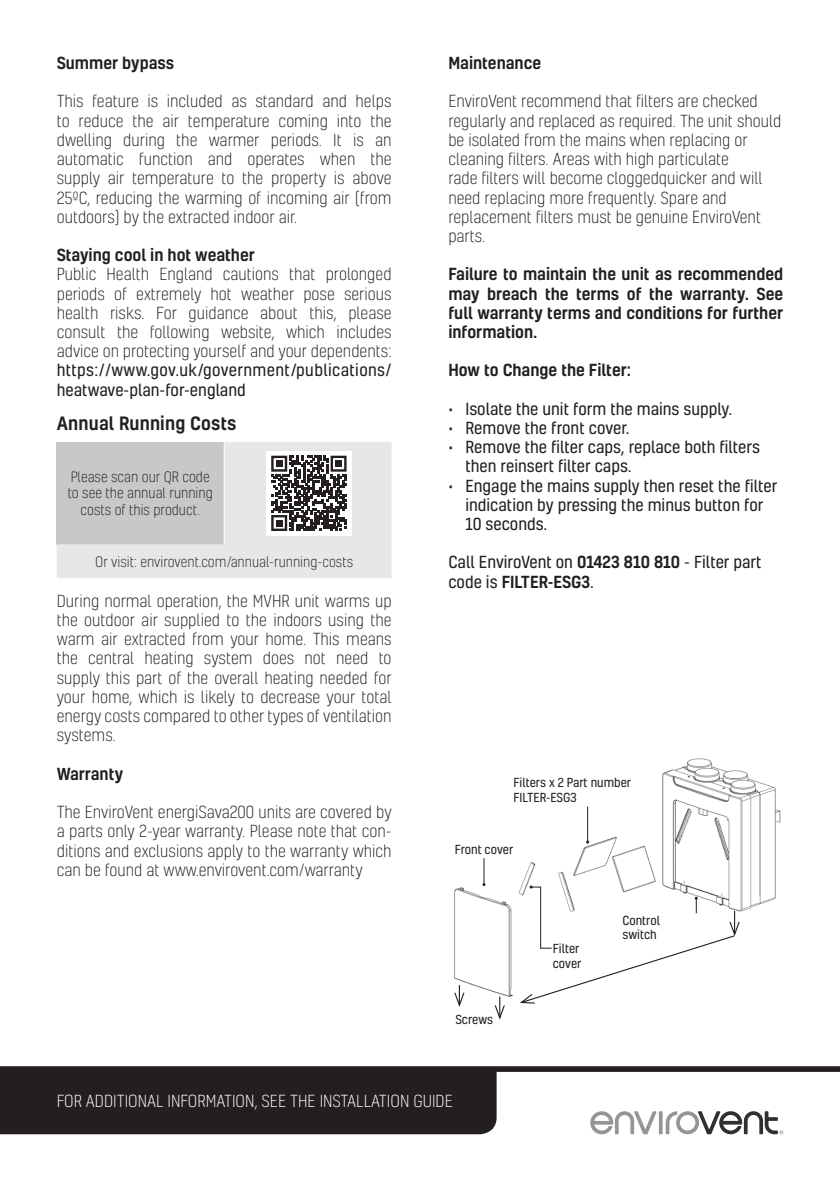
<style>
.page{position:relative;width:840px;height:1191px;background:#fff}
.page>*{position:absolute;margin:0;border:0;box-sizing:border-box;transform-origin:0 0}
.t1{font:500 17.8px "Kelson";letter-spacing:.01em;color:#231f20}
.t2{font:300 16px/19.2px "Kelson";color:#231f20;text-align:justify}
.t3{font:16px/19.2px "Kelson";color:#231f20}
.t4{font:500 16px/19.2px "Kelson";color:#231f20;text-align:justify}
.t5{font:16px/19.2px "Kelson";letter-spacing:.02em;color:#231f20}
.t6{font:300 16px "Kelson";color:#fff}
.t7{font:300 13.8px/16.6px "Kelson";color:#231f20;text-align:center}
.t8{font:12px/14.4px "Kelson";color:#231f20}
.s1{font-weight:500}
</style>
<div class="page">
<svg style="left:0;top:1066px;width:839px;height:68px;fill:#231f20"></svg>
<svg style="left:590px;top:1111px;width:192px;height:23px"></svg>
<svg style="left:57px;top:442px;width:334px;height:136px;background:#d8d9db"></svg>
<hr style="left:223px;top:442px;width:1px;height:102px;background:#fff">
<div style="left:266px;top:451px;width:85px;height:84px;background:#fff"></div>
<svg style="left:271px;top:456px;width:75px;height:75px"></svg>
<div style="left:275px;top:460px;width:7px;height:7px;background:#231f20"></div>
<div style="left:335px;top:460px;width:7px;height:7px;background:#231f20"></div>
<div style="left:275px;top:519px;width:7px;height:7px;background:#231f20"></div>
<img style="left:454px;top:758px;width:327px;height:239px">
<svg style="left:454px;top:985px;width:11px;height:22px"></svg>
<svg style="left:493px;top:996px;width:12px;height:24px"></svg>
<hr style="left:587px;top:806px;width:1px;height:36px;background:#231f20">
<svg style="left:518px;top:885px;width:222px;height:119px"></svg>
<svg style="left:482px;top:858px;width:3px;height:28px"></svg>
<p class="t4" style="left:57px;top:53px;width:119px">Summer bypass</p>
<p class="t2" style="left:57px;top:92px;width:336px">This feature is included as standard and helps to reduce the air temperature coming into the dwelling during the warmer periods. It is an automatic function and operates when the supply air temperature to the property is above 25ºC, reducing the warming of incoming air (from outdoors) by the extracted indoor air.</p>
<p class="t4" style="left:57px;top:245px;width:199px">Staying cool in hot weather</p>
<p class="t2" style="left:57px;top:264px;width:336px">Public Health England cautions that prolonged periods of extremely hot weather pose serious health risks. For guidance about this, please consult the following website, which includes advice on protecting yourself and your dependents:</p>
<p class="t5" style="left:57px;top:360px;width:336px">https://www.gov.uk/government/publications/ heatwave-plan-for-england</p>
<p class="t1" style="left:57px;top:410px;width:181px">Annual Running Costs</p>
<p class="t7" style="left:68px;top:468px;width:146px">Please scan our QR code to see the annual running costs of this product.</p>
<p class="t7" style="left:95px;top:553px;width:259px">Or visit: envirovent.com/annual-running-costs</p>
<p class="t2" style="left:57px;top:591px;width:336px">During normal operation, the MVHR unit warms up the outdoor air supplied to the indoors using the warm air extracted from your home. This means the central heating system does not need to supply this part of the overall heating needed for your home, which is likely to decrease your total energy costs compared to other types of ventilation systems.</p>
<p class="t4" style="left:57px;top:763px;width:68px">Warranty</p>
<p class="t2" style="left:57px;top:802px;width:336px">The EnviroVent energiSava200 units are covered by a parts only 2-year warranty. Please note that con&shy;ditions and exclusions apply to the warranty which can be found at www.envirovent.com/warranty</p>
<p class="t4" style="left:448px;top:53px;width:94px">Maintenance</p>
<p class="t2" style="left:448px;top:92px;width:334px;text-align:left">EnviroVent recommend that filters are checked regularly and replaced as required. The unit should be isolated from the mains when replacing or cleaning filters. Areas with high particulate<br>rade filters will become cloggedquicker and will need replacing more frequently. Spare and replacement filters must be genuine EnviroVent parts.</p>
<p class="t4" style="left:448px;top:264px;width:336px">Failure to maintain the unit as recommended may breach the terms of the warranty. See full warranty terms and conditions for further information.</p>
<p class="t4" style="left:448px;top:360px;width:184px">How to Change the Filter:</p>
<p class="t3" style="left:448px;top:399px;width:285px">• Isolate the unit form the mains supply.</p>
<p class="t3" style="left:448px;top:418px;width:182px">• Remove the front cover.</p>
<p class="t3" style="left:465px;top:437px;width:296px;text-indent:-17px">• Remove the filter caps, replace both filters then reinsert filter caps.</p>
<p class="t3" style="left:465px;top:475px;width:313px;text-indent:-17px">• Engage the mains supply then reset the filter indication by pressing the minus button for<br>10 seconds.</p>
<p class="t3" style="left:448px;top:552px;width:314px">Call EnviroVent on <span class="s1">01423 810 810</span> - Filter part code is <span class="s1">FILTER-ESG3</span>.</p>
<p class="t8" style="left:513px;top:775px;width:119px">Filters x 2 Part number<br>FILTER-ESG3</p>
<p class="t8" style="left:454px;top:842px;width:60px">Front cover</p>
<p class="t8" style="left:455px;top:1011px;width:39px">Screws</p>
<p class="t8" style="left:552px;top:941px;width:30px">Filter cover</p>
<p class="t8" style="left:622px;top:913px;width:39px">Control switch</p>
<p class="t6" style="left:57px;top:1090px;width:397px">FOR ADDITIONAL INFORMATION, SEE THE INSTALLATION GUIDE</p>
</div>
